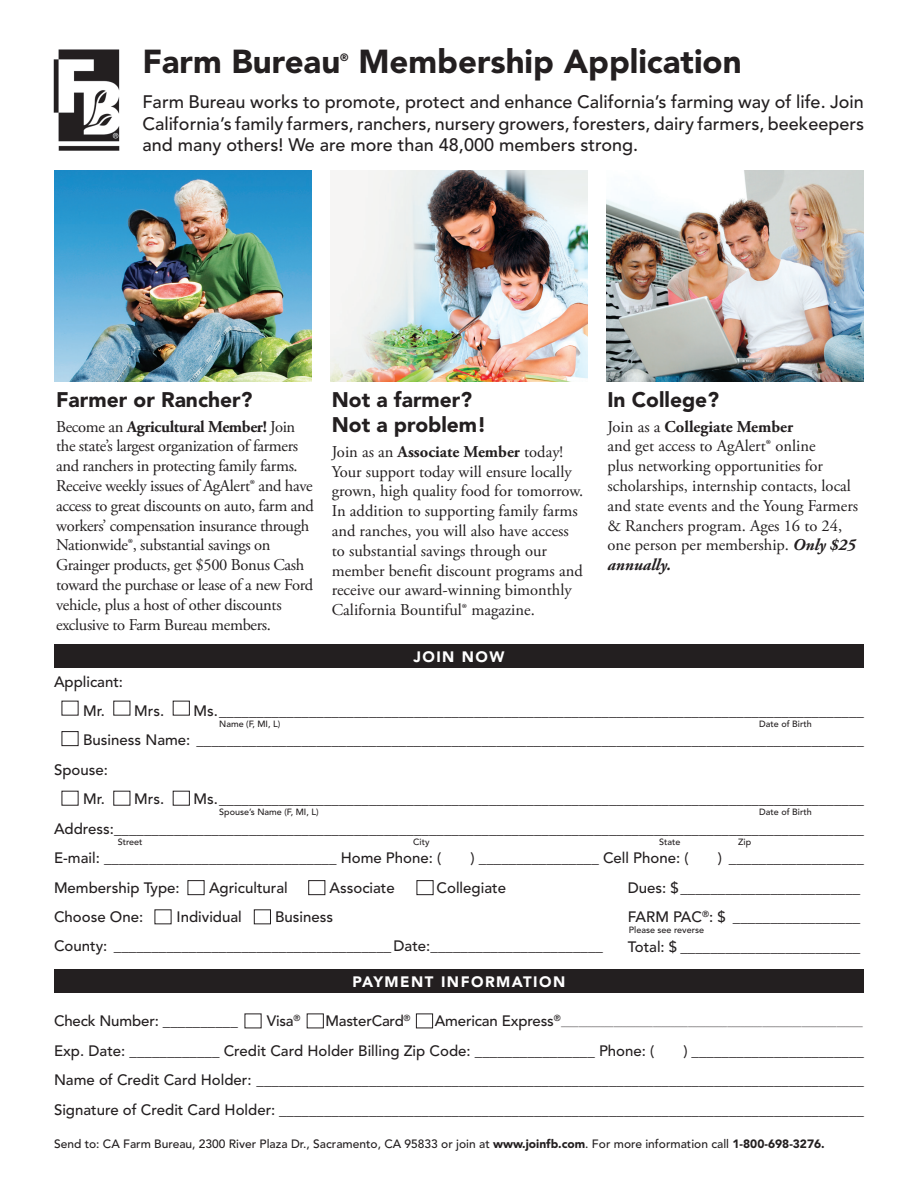
<style>
.page{position:relative;width:918px;height:1188px;background:#fff}
.page>*{position:absolute;margin:0;border:0;box-sizing:border-box;transform-origin:0 0}
.t1{font:900 33px "Avenir";color:#231f20}
.t2{font:900 21px/25.2px "Avenir";color:#231f20}
.t3{font:500 18px/21.6px "Avenir";color:#231f20;text-align:justify}
.t4{font:16.5px/19.8px "Adobe Garamond Pro";color:#231f20}
.t5{font:16.5px/19.8px "Adobe Garamond Pro";letter-spacing:-.02em;color:#231f20}
.t6{font:500 15px "Avenir";color:#231f20}
.t7{font:900 15px "Avenir";letter-spacing:.1em;color:#fff}
.t8{font:500 12px "Avenir";color:#231f20}
.t9{font:900 10.5px "Avenir";color:#231f20}
.t10{font:500 9px "Avenir";color:#231f20}
.t11{font:500 8.7px "Avenir";color:#231f20}
.s1{font-weight:700}
.s2{font-weight:700;font-style:italic}
.s3{font-weight:900}
</style>
<div class="page">
<img style="left:54px;top:171px;width:258px;height:210px">
<img style="left:330px;top:171px;width:258px;height:210px">
<img style="left:606px;top:171px;width:258px;height:210px">
<img style="left:53px;top:49px;width:67px;height:102px">
<div style="left:54px;top:644px;width:810px;height:24px;background:#231f20"></div>
<div style="left:54px;top:969px;width:810px;height:24px;background:#231f20"></div>
<div style="left:188px;top:880px;width:16px;height:15px;border:1px solid #231f20"></div>
<div style="left:254px;top:909px;width:17px;height:15px;border:1px solid #231f20"></div>
<div style="left:308px;top:880px;width:17px;height:15px;border:1px solid #231f20"></div>
<div style="left:417px;top:880px;width:17px;height:15px;border:1px solid #231f20"></div>
<div style="left:62px;top:731px;width:17px;height:15px;border:1px solid #231f20"></div>
<div style="left:416px;top:1014px;width:17px;height:14px;border:1px solid #231f20"></div>
<div style="left:173px;top:791px;width:17px;height:15px;border:1px solid #231f20"></div>
<p class="t1" style="left:142px;top:42px;width:199px">Farm Bureau</p>
<p class="t9" style="left:340px;top:51px;width:10px">®</p>
<p class="t1" style="left:358px;top:42px;width:385px">Membership Application</p>
<p class="t3" style="left:142px;top:92px;width:723px">Farm Bureau works to promote, protect and enhance California’s farming way of life. Join California’s family farmers, ranchers, nursery growers, foresters, dairy farmers, beekeepers and many others! We are more than 48,000 members strong.</p>
<p class="t2" style="left:56px;top:387px;width:198px">Farmer or Rancher?</p>
<p class="t5" style="left:56px;top:417px;width:259px">Become an <span class="s1">Agricultural Member!</span> Join the state’s largest organization of farmers and ranchers in protecting family farms.<br>Receive weekly issues of AgAlert® and have access to great discounts on auto, farm and workers’ compensation insurance through Nationwide®, substantial savings on Grainger products, get $500 Bonus Cash toward the purchase or lease of a new Ford vehicle, plus a host of other discounts exclusive to Farm Bureau members.</p>
<p class="t2" style="left:332px;top:387px;width:156px">Not a farmer?<br>Not a problem!</p>
<p class="t4" style="left:332px;top:442px;width:253px">Join as an <span class="s1">Associate Member</span> today!<br>Your support today will ensure locally grown, high quality food for tomorrow.<br>In addition to supporting family farms and ranches, you will also have access to substantial savings through our member benefit discount programs and receive our award-winning bimonthly California Bountiful® magazine.</p>
<p class="t7" style="left:413px;top:647px;width:93px">JOIN NOW</p>
<p class="t2" style="left:607px;top:387px;width:113px">In College?</p>
<p class="t4" style="left:607px;top:417px;width:252px">Join as a <span class="s1">Collegiate Member<br></span>and get access to AgAlert® online<br>plus networking opportunities for scholarships, internship contacts, local and state events and the Young Farmers &amp; Ranchers program. Ages 16 to 24, one person per membership. <span class="s2">Only $25 annually.</span></p>
<p class="t6" style="left:54px;top:674px;width:71px">Applicant:</p>
<p class="t6" style="left:83px;top:702px;width:83px">Mr. Mrs.</p>
<p class="t6" style="left:193px;top:702px;width:672px">Ms.______________________________________________________________________________________</p>
<p class="t6" style="left:83px;top:731px;width:782px">Business Name: _________________________________________________________________________________________</p>
<p class="t6" style="left:54px;top:761px;width:55px">Spouse:</p>
<p class="t6" style="left:83px;top:790px;width:83px">Mr. Mrs.</p>
<p class="t6" style="left:193px;top:790px;width:672px">Ms.______________________________________________________________________________________</p>
<p class="t6" style="left:54px;top:820px;width:812px">Address:____________________________________________________________________________________________________</p>
<p class="t6" style="left:54px;top:849px;width:389px">E-mail: _______________________________ Home Phone: (</p>
<p class="t6" style="left:471px;top:849px;width:220px">) ________________ Cell Phone: (</p>
<p class="t6" style="left:718px;top:849px;width:148px">) __________________</p>
<p class="t6" style="left:54px;top:879px;width:127px">Membership Type:</p>
<p class="t6" style="left:209px;top:879px;width:80px">Agricultural</p>
<p class="t6" style="left:330px;top:879px;width:67px">Associate</p>
<p class="t6" style="left:437px;top:879px;width:71px">Collegiate</p>
<p class="t6" style="left:54px;top:908px;width:91px">Choose One:</p>
<p class="t6" style="left:177px;top:908px;width:67px">Individual</p>
<p class="t6" style="left:275px;top:908px;width:60px">Business</p>
<p class="t10" style="left:219px;top:719px;width:63px">Name (F, MI, L)</p>
<p class="t10" style="left:759px;top:719px;width:54px">Date of Birth</p>
<p class="t10" style="left:219px;top:806px;width:101px">Spouse’s Name (F, MI, L)</p>
<p class="t10" style="left:759px;top:806px;width:54px">Date of Birth</p>
<p class="t10" style="left:118px;top:837px;width:26px">Street</p>
<p class="t10" style="left:413px;top:837px;width:18px">City</p>
<p class="t10" style="left:659px;top:837px;width:23px">State</p>
<p class="t10" style="left:738px;top:837px;width:14px">Zip</p>
<p class="t6" style="left:628px;top:879px;width:234px">Dues: $________________________</p>
<p class="t6" style="left:628px;top:908px;width:234px">FARM PAC<sup>®</sup>: $ _________________</p>
<p class="t6" style="left:54px;top:937px;width:551px">County: _____________________________________Date:_______________________</p>
<p class="t6" style="left:628px;top:938px;width:234px">Total: $ ________________________</p>
<p class="t10" style="left:629px;top:924px;width:77px">Please see reverse</p>
<p class="t7" style="left:353px;top:973px;width:214px">PAYMENT INFORMATION</p>
<p class="t6" style="left:54px;top:1012px;width:185px">Check Number: __________</p>
<p class="t6" style="left:267px;top:1012px;width:35px">Visa<sup>®</sup></p>
<p class="t6" style="left:326px;top:1012px;width:87px">MasterCard<sup>®</sup></p>
<p class="t6" style="left:435px;top:1012px;width:128px">American Express<sup>®</sup></p>
<p class="t11" style="left:561px;top:1018px;width:303px">_____________________________________________________________________</p>
<p class="t6" style="left:54px;top:1042px;width:602px">Exp. Date: ____________ Credit Card Holder Billing Zip Code: ________________ Phone: (</p>
<p class="t6" style="left:684px;top:1042px;width:182px">) _______________________</p>
<p class="t6" style="left:54px;top:1071px;width:812px">Name of Credit Card Holder: _________________________________________________________________________________</p>
<p class="t6" style="left:54px;top:1101px;width:812px">Signature of Credit Card Holder: ______________________________________________________________________________</p>
<p class="t8" style="left:54px;top:1137px;width:772px">Send to: CA Farm Bureau, 2300 River Plaza Dr., Sacramento, CA 95833 or join at <span class="s3">www.joinfb.com</span>. For more information call <span class="s3">1-800-698-3276.</span></p>
</div>
